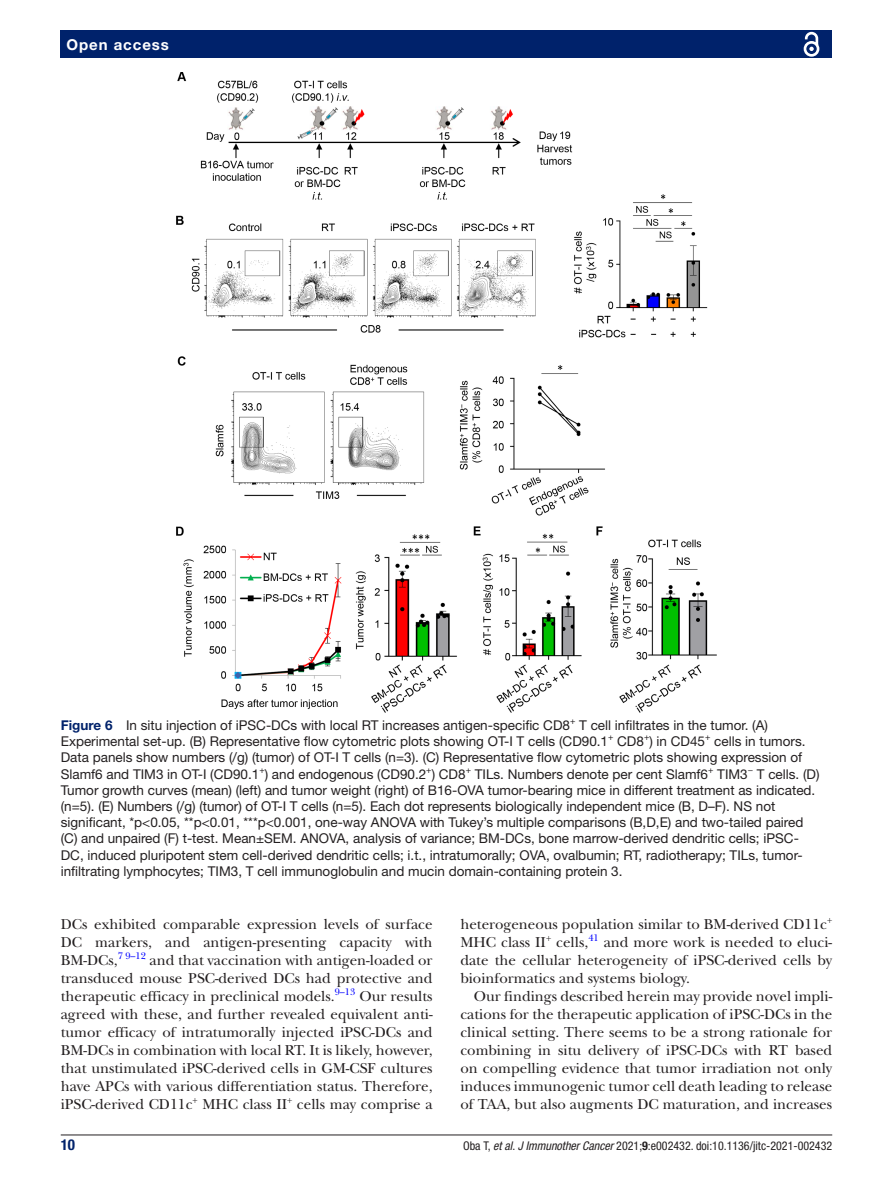
<style>
.page{position:relative;width:893px;height:1191px;background:#fff}
.page>*{position:absolute;margin:0;border:0;box-sizing:border-box;transform-origin:0 0}
.t1{font:15px/18px "New Baskerville";color:#231f20;text-align:justify}
.t2{font:700 15px "Helvetica Neue LT Std";letter-spacing:.065em;color:#fff}
.t3{font:700 condensed 15px "Helvetica Neue LT Std";color:#00226b}
.t4{font:13.5px/16.2px "Helvetica Neue LT Std";color:#231f20}
.t5{font:condensed 12px "Helvetica Neue LT Std";color:#231f20}
.t6{font:9.9px "New Baskerville";color:#00f}
.t7{font:9.9px "New Baskerville";color:#231f20}
.t8{font:9px "Helvetica Neue LT Std";color:#231f20}
.s1{font-weight:700;color:#00226b}
.s2{font-style:italic}
.s3{font-weight:700}
</style>
<div class="page">
<hr style="left:61px;top:1134px;width:771px;height:1px;background:#231f20">
<div style="left:61px;top:31px;width:771px;height:27px;background:#00226b"></div>
<svg style="left:803px;top:31px;width:17px;height:26px"></svg>
<img style="left:176px;top:73px;width:540px;height:639px">
<p class="t2" style="left:66px;top:35px;width:104px">Open access</p>
<p class="t4" style="left:61px;top:717px;width:709px"><span class="s1">Figure 6</span> In situ injection of iPSC-DCs with local RT increases antigen-specific CD8<sup>+</sup> T cell infiltrates in the tumor. (A)<br>Experimental set-up. (B) Representative flow cytometric plots showing OT-I T cells (CD90.1<sup>+</sup> CD8 ) in CD45</p>
<p class="t8" style="left:644px;top:731px;width:7px">+</p>
<p class="t8" style="left:705px;top:731px;width:7px">+</p>
<p class="t4" style="left:61px;top:733px;width:746px;text-indent:653px">cells in tumors.<br>Data panels show numbers (/g) (tumor) of OT-I T cells (n=3). (C) Representative flow cytometric plots showing expression of<br>Slamf6 and TIM3 in OT-I (CD90.1 ) and endogenous (CD90.2 ) CD8</p>
<p class="t8" style="left:259px;top:764px;width:7px">+</p>
<p class="t8" style="left:426px;top:764px;width:7px">+</p>
<p class="t8" style="left:466px;top:764px;width:7px">+</p>
<p class="t4" style="left:475px;top:765px;width:235px">TILs. Numbers denote per cent Slamf6</p>
<p class="t8" style="left:708px;top:764px;width:7px">+</p>
<p class="t4" style="left:717px;top:765px;width:32px">TIM3</p>
<p class="t8" style="left:748px;top:764px;width:7px">−</p>
<p class="t4" style="left:61px;top:765px;width:760px;text-indent:696px">T cells. (D)<br>Tumor growth curves (mean) (left) and tumor weight (right) of B16-OVA tumor-bearing mice in different treatment as indicated. (n=5). (E) Numbers (/g) (tumor) of OT-I T cells (n=5). Each dot represents biologically independent mice (B, D–F). NS not significant, *p&lt;0.05, **p&lt;0.01, ***p&lt;0.001, one-way ANOVA with Tukey’s multiple comparisons (B,D,E) and two-tailed paired (C) and unpaired (F) t-test. Mean±SEM. ANOVA, analysis of variance; BM-DCs, bone marrow-derived dendritic cells; iPSC-DC, induced pluripotent stem cell-derived dendritic cells; i.t., intratumorally; OVA, ovalbumin; RT, radiotherapy; TILs, tumor&shy;infiltrating lymphocytes; TIM3, T cell immunoglobulin and mucin domain-containing protein 3.</p>
<p class="t1" style="left:61px;top:915px;width:373px">DCs exhibited comparable expression levels of surface DC markers, and antigen-presenting capacity with BM-DCs,</p>
<p class="t6" style="left:118px;top:949px;width:30px">7 9–12</p>
<p class="t1" style="left:61px;top:951px;width:373px;text-indent:89px">and that vaccination with antigen-loaded or transduced mouse PSC-derived DCs had protective and therapeutic efficacy in preclinical models.</p>
<p class="t6" style="left:335px;top:985px;width:22px">9–13</p>
<p class="t1" style="left:61px;top:987px;width:373px;text-indent:299px">Our results agreed with these, and further revealed equivalent anti&shy;tumor efficacy of intratumorally injected iPSC-DCs and BM-DCs in combination with local RT. It is likely, however, that unstimulated iPSC-derived cells in GM-CSF cultures have APCs with various differentiation status. Therefore, iPSC-derived CD11c</p>
<p class="t7" style="left:193px;top:1093px;width:7px">+</p>
<p class="t1" style="left:202px;top:1095px;width:86px">MHC class II</p>
<p class="t7" style="left:287px;top:1093px;width:7px">+</p>
<p class="t1" style="left:297px;top:1095px;width:137px">cells may comprise a</p>
<p class="t1" style="left:460px;top:915px;width:368px">heterogeneous population similar to BM-derived CD11c</p>
<p class="t7" style="left:827px;top:913px;width:7px">+</p>
<p class="t1" style="left:460px;top:933px;width:87px">MHC class II</p>
<p class="t7" style="left:546px;top:931px;width:7px">+</p>
<p class="t1" style="left:556px;top:933px;width:34px">cells,</p>
<p class="t6" style="left:588px;top:931px;width:12px">41</p>
<p class="t1" style="left:460px;top:933px;width:373px;text-indent:143px">and more work is needed to eluci&shy;date the cellular heterogeneity of iPSC-derived cells by bioinformatics and systems biology.</p>
<p class="t1" style="left:460px;top:987px;width:373px;text-indent:14px">Our findings described herein may provide novel impli&shy;cations for the therapeutic application of iPSC-DCs in the clinical setting. There seems to be a strong rationale for combining in situ delivery of iPSC-DCs with RT based on compelling evidence that tumor irradiation not only induces immunogenic tumor cell death leading to release of TAA, but also augments DC maturation, and increases</p>
<p class="t3" style="left:61px;top:1135px;width:16px">10</p>
<p class="t5" style="left:463px;top:1138px;width:371px">Oba T, <span class="s2">et al</span>. <span class="s2">J Immunother Cancer</span> 2021;<span class="s3">9</span>:e002432. doi:10.1136/jitc-2021-002432</p>
</div>
